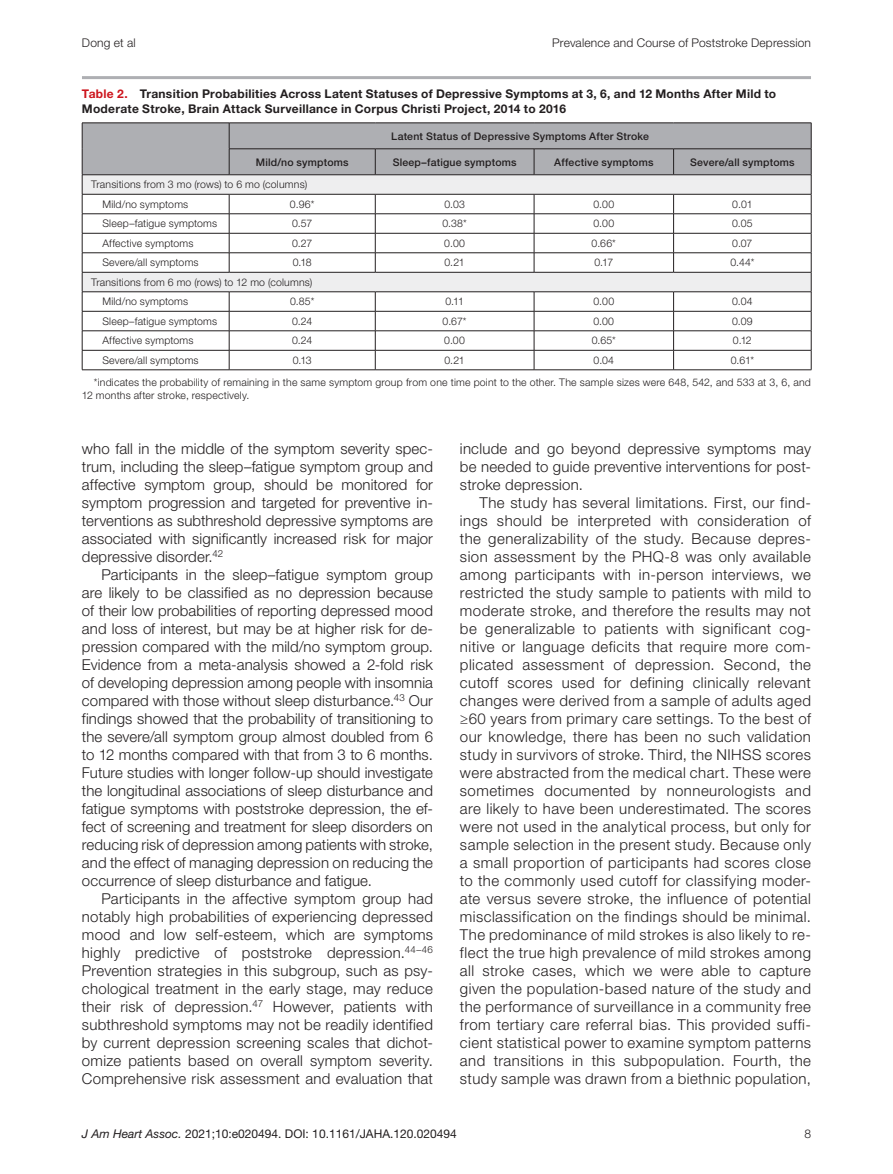
<style>
.page{position:relative;width:893px;height:1174px;background:#fff}
.page>*{position:absolute;margin:0;border:0;box-sizing:border-box;transform-origin:0 0}
.t1{font:300 15px/18px "Helvetica Neue LT Std";letter-spacing:.01em;color:#231f20;text-align:justify}
.t2{font:700 12px/15px "Helvetica Neue LT Std";letter-spacing:.02em;color:#231f20}
.t3{font:12px "Helvetica Neue LT Std";color:#231f20}
.t4{font:300 12px "Helvetica Neue LT Std";letter-spacing:.015em;color:#231f20}
.t5{font:300 10.5px/19.5px "Helvetica Neue LT Std";letter-spacing:.02em;color:#231f20}
.t6{font:500 10.5px "Helvetica Neue LT Std";letter-spacing:.02em;color:#231f20}
.s1{color:#cd151d}
.s2{font-style:italic}
</style>
<div class="page">
<hr style="left:82px;top:369px;width:147px;height:1px;background:#231f20">
<hr style="left:229px;top:369px;width:146px;height:1px;background:#231f20">
<hr style="left:375px;top:369px;width:159px;height:1px;background:#231f20">
<hr style="left:534px;top:369px;width:140px;height:1px;background:#231f20">
<svg style="left:82px;top:123px;width:730px;height:246px"></svg>
<hr style="left:674px;top:369px;width:137px;height:1px;background:#231f20">
<hr style="left:82px;top:76px;width:729px;height:3px;background:#aeafb3">
<p class="t4" style="left:82px;top:35px;width:55px">Dong et al</p>
<p class="t4" style="left:552px;top:35px;width:260px">Prevalence and Course of Poststroke Depression</p>
<p class="t2" style="left:82px;top:86px;width:696px"><span class="s1">Table 2.</span> Transition Probabilities Across Latent Statuses of Depressive Symptoms at 3, 6, and 12 Months After Mild to<br>Moderate Stroke, Brain Attack Surveillance in Corpus Christi Project, 2014 to 2016</p>
<p class="t6" style="left:391px;top:130px;width:259px">Latent Status of Depressive Symptoms After Stroke</p>
<p class="t6" style="left:256px;top:155px;width:94px">Mild/no symptoms</p>
<p class="t6" style="left:393px;top:155px;width:125px">Sleep–fatigue symptoms</p>
<p class="t6" style="left:554px;top:155px;width:101px">Affective symptoms</p>
<p class="t6" style="left:690px;top:155px;width:106px">Severe/all symptoms</p>
<p class="t5" style="left:102px;top:174px;width:206px;text-indent:-11px">Transitions from 3 mo (rows) to 6 mo (columns)<br>Mild/no symptoms</p>
<p class="t5" style="left:290px;top:194px;width:26px">0.96*</p>
<p class="t5" style="left:444px;top:194px;width:22px">0.03</p>
<p class="t5" style="left:593px;top:194px;width:22px">0.00</p>
<p class="t5" style="left:732px;top:194px;width:22px">0.01</p>
<p class="t5" style="left:102px;top:213px;width:116px">Sleep–fatigue symptoms</p>
<p class="t5" style="left:292px;top:213px;width:22px">0.57</p>
<p class="t5" style="left:442px;top:213px;width:26px">0.38*</p>
<p class="t5" style="left:593px;top:213px;width:22px">0.00</p>
<p class="t5" style="left:732px;top:213px;width:22px">0.05</p>
<p class="t5" style="left:102px;top:233px;width:93px">Affective symptoms</p>
<p class="t5" style="left:292px;top:233px;width:22px">0.27</p>
<p class="t5" style="left:444px;top:233px;width:22px">0.00</p>
<p class="t5" style="left:592px;top:233px;width:26px">0.66*</p>
<p class="t5" style="left:732px;top:233px;width:22px">0.07</p>
<p class="t5" style="left:102px;top:252px;width:98px">Severe/all symptoms</p>
<p class="t5" style="left:293px;top:252px;width:20px">0.18</p>
<p class="t5" style="left:444px;top:252px;width:22px">0.21</p>
<p class="t5" style="left:594px;top:252px;width:20px">0.17</p>
<p class="t5" style="left:730px;top:252px;width:25px">0.44*</p>
<p class="t5" style="left:102px;top:272px;width:212px;text-indent:-11px">Transitions from 6 mo (rows) to 12 mo (columns)<br>Mild/no symptoms</p>
<p class="t5" style="left:290px;top:291px;width:26px">0.85*</p>
<p class="t5" style="left:445px;top:291px;width:20px">0.11</p>
<p class="t5" style="left:593px;top:291px;width:22px">0.00</p>
<p class="t5" style="left:732px;top:291px;width:22px">0.04</p>
<p class="t5" style="left:102px;top:311px;width:116px">Sleep–fatigue symptoms</p>
<p class="t5" style="left:292px;top:311px;width:22px">0.24</p>
<p class="t5" style="left:443px;top:311px;width:26px">0.67*</p>
<p class="t5" style="left:593px;top:311px;width:22px">0.00</p>
<p class="t5" style="left:732px;top:311px;width:22px">0.09</p>
<p class="t5" style="left:102px;top:330px;width:93px">Affective symptoms</p>
<p class="t5" style="left:292px;top:330px;width:22px">0.24</p>
<p class="t5" style="left:444px;top:330px;width:22px">0.00</p>
<p class="t5" style="left:592px;top:330px;width:26px">0.65*</p>
<p class="t5" style="left:733px;top:330px;width:20px">0.12</p>
<p class="t5" style="left:102px;top:350px;width:98px">Severe/all symptoms</p>
<p class="t5" style="left:293px;top:350px;width:20px">0.13</p>
<p class="t5" style="left:444px;top:350px;width:22px">0.21</p>
<p class="t5" style="left:593px;top:350px;width:22px">0.04</p>
<p class="t5" style="left:94px;top:349px;width:718px;line-height:21.9px;text-indent:637px">0.61*<br>*indicates the probability of remaining in the same symptom group from one time point to the other. The sample sizes were 648, 542, and 533 at 3, 6, and</p>
<p class="t5" style="left:82px;top:385px;width:169px">12 months after stroke, respectively.</p>
<p class="t1" style="left:82px;top:439px;width:353px">who fall in the middle of the symptom severity spec&shy;trum, including the sleep–fatigue symptom group and affective symptom group, should be monitored for symptom progression and targeted for preventive in&shy;terventions as subthreshold depressive symptoms are associated with significantly increased risk for major depressive disorder.<sup>42</sup></p>
<p class="t1" style="left:82px;top:565px;width:353px;text-indent:20px">Participants in the sleep–fatigue symptom group are likely to be classified as no depression because of their low probabilities of reporting depressed mood and loss of interest, but may be at higher risk for de&shy;pression compared with the mild/no symptom group.<br>Evidence from a meta-analysis showed a 2-fold risk of developing depression among people with insomnia compared with those without sleep disturbance.<sup>43</sup> Our findings showed that the probability of transitioning to the severe/all symptom group almost doubled from 6 to 12 months compared with that from 3 to 6 months.<br>Future studies with longer follow-up should investigate the longitudinal associations of sleep disturbance and fatigue symptoms with poststroke depression, the ef&shy;fect of screening and treatment for sleep disorders on reducing risk of depression among patients with stroke, and the effect of managing depression on reducing the occurrence of sleep disturbance and fatigue.</p>
<p class="t1" style="left:82px;top:889px;width:353px;text-indent:20px">Participants in the affective symptom group had notably high probabilities of experiencing depressed mood and low self-esteem, which are symptoms highly predictive of poststroke depression.<sup>44–46<br></sup>Prevention strategies in this subgroup, such as psy&shy;chological treatment in the early stage, may reduce their risk of depression.<sup>47</sup> However, patients with subthreshold symptoms may not be readily identified by current depression screening scales that dichot&shy;omize patients based on overall symptom severity.<br>Comprehensive risk assessment and evaluation that</p>
<p class="t1" style="left:460px;top:439px;width:352px">include and go beyond depressive symptoms may be needed to guide preventive interventions for post&shy;stroke depression.</p>
<p class="t1" style="left:460px;top:493px;width:353px;text-indent:20px">The study has several limitations. First, our find&shy;ings should be interpreted with consideration of the generalizability of the study. Because depres&shy;sion assessment by the PHQ-8 was only available among participants with in-person interviews, we restricted the study sample to patients with mild to moderate stroke, and therefore the results may not be generalizable to patients with significant cog&shy;nitive or language deficits that require more com&shy;plicated assessment of depression. Second, the cutoff scores used for defining clinically relevant changes were derived from a sample of adults aged ≥60 years from primary care settings. To the best of our knowledge, there has been no such validation study in survivors of stroke. Third, the NIHSS scores were abstracted from the medical chart. These were sometimes documented by nonneurologists and are likely to have been underestimated. The scores were not used in the analytical process, but only for sample selection in the present study. Because only a small proportion of participants had scores close to the commonly used cutoff for classifying moder&shy;ate versus severe stroke, the influence of potential misclassification on the findings should be minimal.<br>The predominance of mild strokes is also likely to re&shy;flect the true high prevalence of mild strokes among all stroke cases, which we were able to capture given the population-based nature of the study and the performance of surveillance in a community free from tertiary care referral bias. This provided suffi&shy;cient statistical power to examine symptom patterns and transitions in this subpopulation. Fourth, the study sample was drawn from a biethnic population,</p>
<p class="t3" style="left:82px;top:1126px;width:376px"><span class="s2">J Am Heart Assoc.</span> 2021;10:e020494. DOI: 10.1161/JAHA.120.020494</p>
<p class="t4" style="left:804px;top:1126px;width:8px">8</p>
</div>
